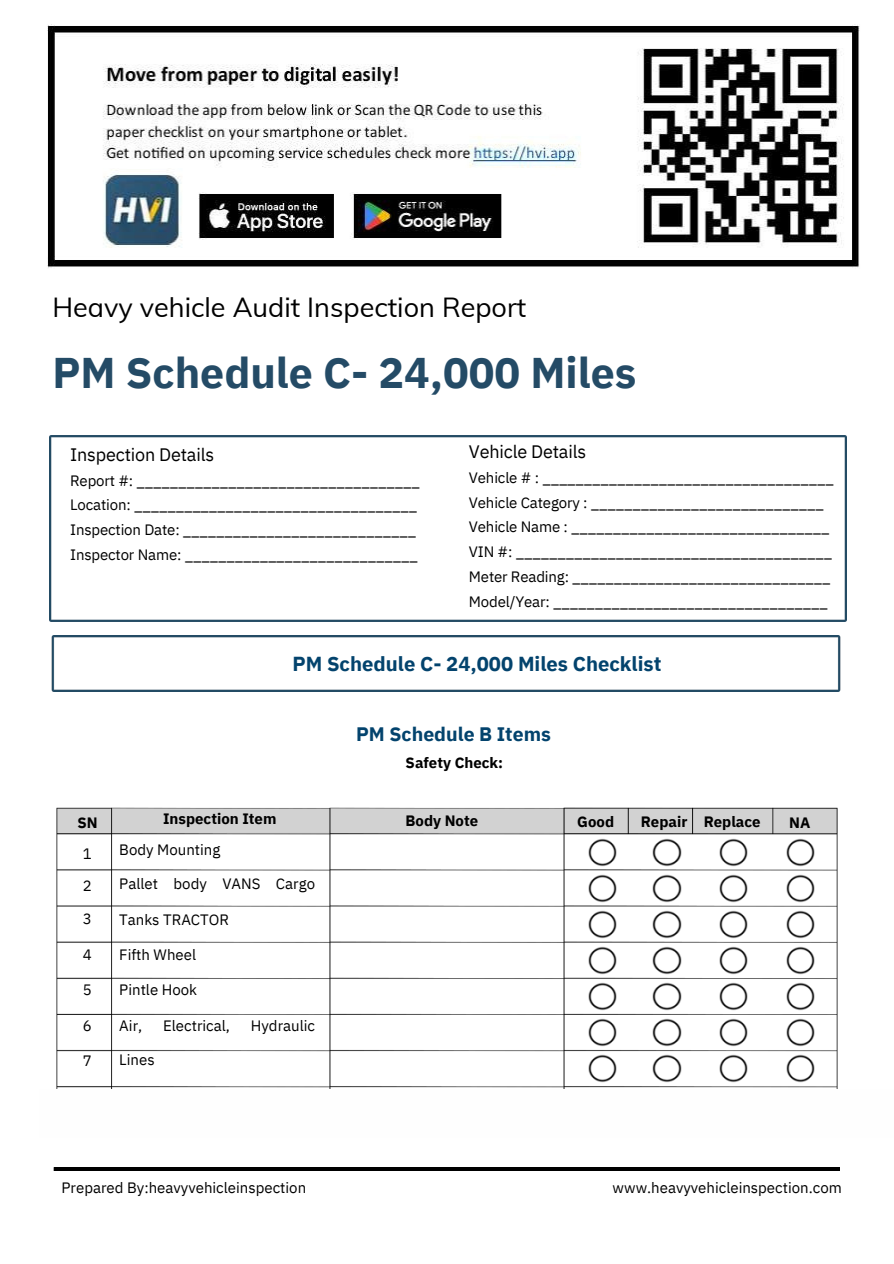
<style>
.page{position:relative;width:894px;height:1264px;background:#fff}
.page>*{position:absolute;margin:0;border:0;box-sizing:border-box;transform-origin:0 0}
.t1{font:700 42.9px "IBM Plex Sans";color:#244b66}
.t2{font:27px "Muli";color:#000}
.t3{font:700 20.25px "IBM Plex Sans";color:#03436d}
.t4{font:700 19.5px "IBM Plex Sans";color:#03436d}
.t5{font:18px "IBM Plex Sans";letter-spacing:-.01em;color:#000}
.t6{font:15px/24.8px "IBM Plex Sans";color:#000}
.t7{font:700 15px/31.5px "IBM Plex Sans";color:#000;text-align:center}
.s1{font-weight:400}
</style>
<div class="page">
<hr style="left:54px;top:1167px;width:785px;height:3px;background:#000">
<img style="left:47px;top:24px;width:813px;height:244px">
<img style="left:49px;top:436px;width:797px;height:185px">
<img style="left:51px;top:635px;width:790px;height:56px">
<img style="left:56px;top:807px;width:782px;height:282px">
<img style="left:651px;top:837px;width:31px;height:30px">
<img style="left:718px;top:837px;width:30px;height:30px">
<img style="left:784px;top:837px;width:31px;height:30px">
<img style="left:651px;top:873px;width:31px;height:30px">
<img style="left:718px;top:873px;width:30px;height:30px">
<img style="left:784px;top:873px;width:31px;height:30px">
<img style="left:651px;top:909px;width:31px;height:30px">
<img style="left:718px;top:909px;width:30px;height:30px">
<img style="left:784px;top:909px;width:31px;height:30px">
<img style="left:651px;top:945px;width:31px;height:30px">
<img style="left:718px;top:945px;width:30px;height:30px">
<img style="left:784px;top:945px;width:31px;height:30px">
<img style="left:651px;top:981px;width:31px;height:30px">
<img style="left:718px;top:981px;width:30px;height:30px">
<img style="left:784px;top:981px;width:31px;height:30px">
<img style="left:651px;top:1017px;width:31px;height:30px">
<img style="left:718px;top:1017px;width:30px;height:30px">
<img style="left:784px;top:1017px;width:31px;height:30px">
<img style="left:651px;top:1053px;width:31px;height:30px">
<img style="left:718px;top:1053px;width:30px;height:30px">
<img style="left:784px;top:1053px;width:31px;height:30px">
<img style="left:587px;top:837px;width:30px;height:30px">
<img style="left:587px;top:873px;width:30px;height:30px">
<img style="left:587px;top:909px;width:30px;height:30px">
<img style="left:587px;top:945px;width:30px;height:30px">
<img style="left:587px;top:981px;width:30px;height:30px">
<img style="left:587px;top:1017px;width:30px;height:30px">
<img style="left:587px;top:1053px;width:30px;height:30px">
<h1 class="t2" style="left:52px;top:290px;width:475px">Heavy vehicle Audit Inspection Report</h1>
<p class="t1" style="left:52px;top:344px;width:585px">PM Schedule C- 24,000 Miles</p>
<p class="t5" style="left:70px;top:442px;width:145px">Inspection Details</p>
<h3 class="t6" style="left:70px;top:467px;width:351px">Report #: __________________________________ Location: __________________________________ Inspection Date: ____________________________ Inspector Name: ____________________________</h3>
<p class="t5" style="left:469px;top:440px;width:119px">Vehicle Details</p>
<h6 class="t6" style="left:469px;top:465px;width:366px">Vehicle # : ___________________________________ Vehicle Category : ____________________________ Vehicle Name : _______________________________ VIN #: ______________________________________ Meter Reading: _______________________________ Model/Year: _________________________________</h6>
<p class="t3" style="left:292px;top:650px;width:370px">PM Schedule C- 24,000 Miles Checklist</p>
<p class="t4" style="left:356px;top:720px;width:196px">PM Schedule B Items</p>
<p class="t7" style="left:77px;top:806px;width:22px">SN<br><span class="s1">1<br>2</span></p>
<p class="t6" style="left:83px;top:906px;width:10px">3</p>
<p class="t6" style="left:83px;top:942px;width:10px">4</p>
<p class="t6" style="left:83px;top:977px;width:10px">5</p>
<p class="t6" style="left:83px;top:1013px;width:10px">6</p>
<p class="t6" style="left:83px;top:1048px;width:10px">7</p>
<p class="t7" style="left:163px;top:803px;width:115px">Inspection Item</p>
<p class="t6" style="left:119px;top:837px;width:102px">Body Mounting</p>
<p class="t6" style="left:119px;top:871px;width:197px">Pallet body VANS Cargo</p>
<p class="t6" style="left:119px;top:907px;width:111px">Tanks TRACTOR</p>
<p class="t6" style="left:119px;top:942px;width:78px">Fifth Wheel</p>
<p class="t6" style="left:119px;top:977px;width:79px">Pintle Hook</p>
<p class="t6" style="left:119px;top:1013px;width:24px">Air,</p>
<p class="t6" style="left:163px;top:1013px;width:68px">Electrical,</p>
<p class="t6" style="left:251px;top:1013px;width:66px">Hydraulic</p>
<p class="t6" style="left:119px;top:1046px;width:37px">Lines</p>
<p class="t7" style="left:405px;top:746px;width:99px">Safety Check:</p>
<p class="t7" style="left:405px;top:804px;width:74px">Body Note</p>
<p class="t7" style="left:577px;top:805px;width:38px">Good</p>
<p class="t7" style="left:640px;top:805px;width:48px">Repair</p>
<p class="t7" style="left:703px;top:805px;width:58px">Replace</p>
<p class="t7" style="left:789px;top:806px;width:23px">NA</p>
<p class="t6" style="left:62px;top:1174px;width:246px">Prepared By:heavyvehicleinspection</p>
<h2 class="t6" style="left:612px;top:1174px;width:231px">www.heavyvehicleinspection.com</h2>
</div>
